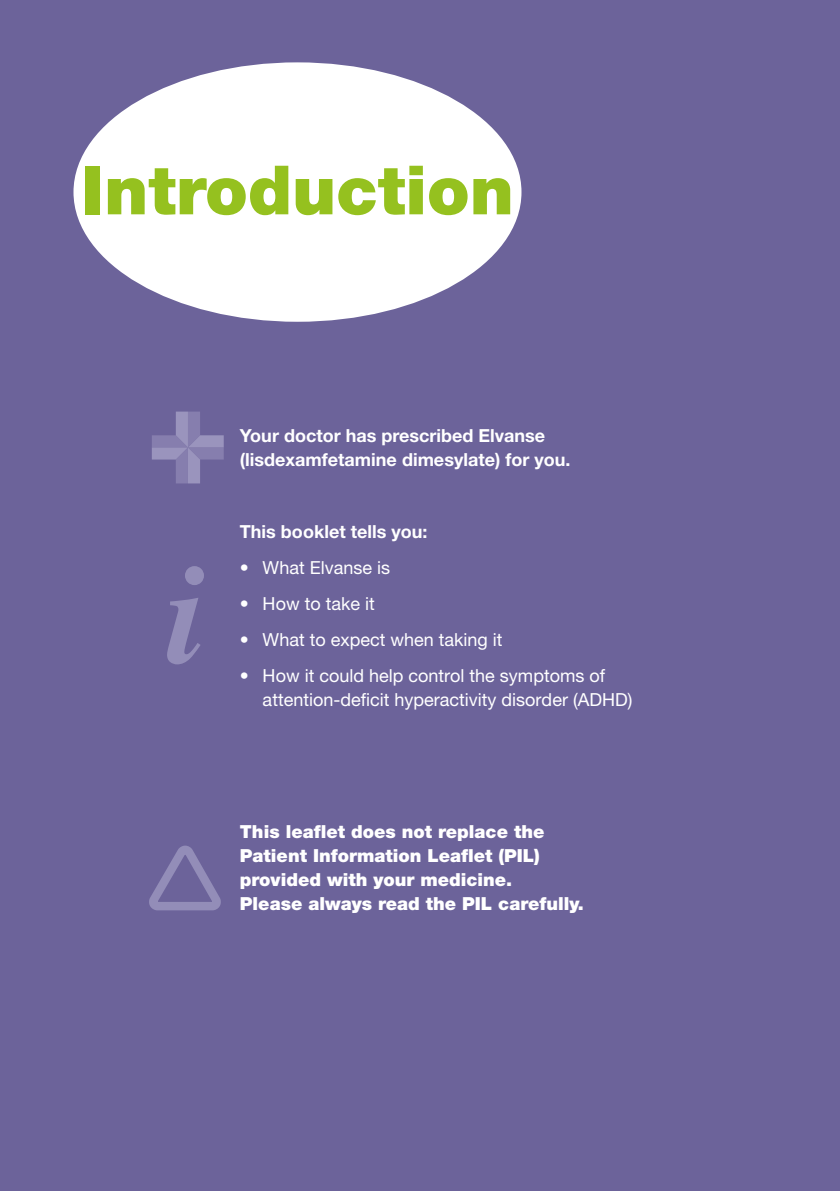
<style>
.page{position:relative;width:840px;height:1191px;background:#fff}
.page>*{position:absolute;margin:0;border:0;box-sizing:border-box;transform-origin:0 0}
.t1{font:900 68px "Helvetica Neue LT Std";color:#95c11f}
.t2{font:18px/24px "Helvetica Neue LT Pro";color:#fff}
.t3{font:900 18px/24px "Helvetica Neue LT Std";color:#fff}
.t4{font:700 18px/24px "Helvetica Neue LT Std";color:#fff}
</style>
<div class="page">
<div style="left:0;top:0;width:839px;height:1191px;background:#6c639a"></div>
<div style="left:73px;top:62px;width:448px;height:260px;background:#fff;border-radius:50%"></div>
<svg style="left:149px;top:845px;width:72px;height:66px"></svg>
<svg style="left:167px;top:566px;width:37px;height:98px"></svg>
<svg style="left:152px;top:411px;width:71px;height:72px"></svg>
<h1 class="t1" style="left:81px;top:149px;width:433px">Introduction</h1>
<p class="t4" style="left:240px;top:423px;width:332px">Your doctor has prescribed Elvanse (lisdexamfetamine dimesylate) for you.</p>
<p class="t4" style="left:240px;top:519px;width:189px">This booklet tells you:</p>
<p class="t2" style="left:240px;top:555px;width:152px">• What Elvanse is</p>
<p class="t2" style="left:240px;top:591px;width:136px">• How to take it</p>
<p class="t2" style="left:240px;top:627px;width:264px">• What to expect when taking it</p>
<p class="t2" style="left:262px;top:663px;width:371px;text-indent:-23px">• How it could help control the symptoms of attention-deficit hyperactivity disorder (ADHD)</p>
<p class="t3" style="left:240px;top:820px;width:345px">This leaflet does not replace the Patient Information Leaflet (PIL) provided with your medicine.<br>Please always read the PIL carefully.</p>
</div>
